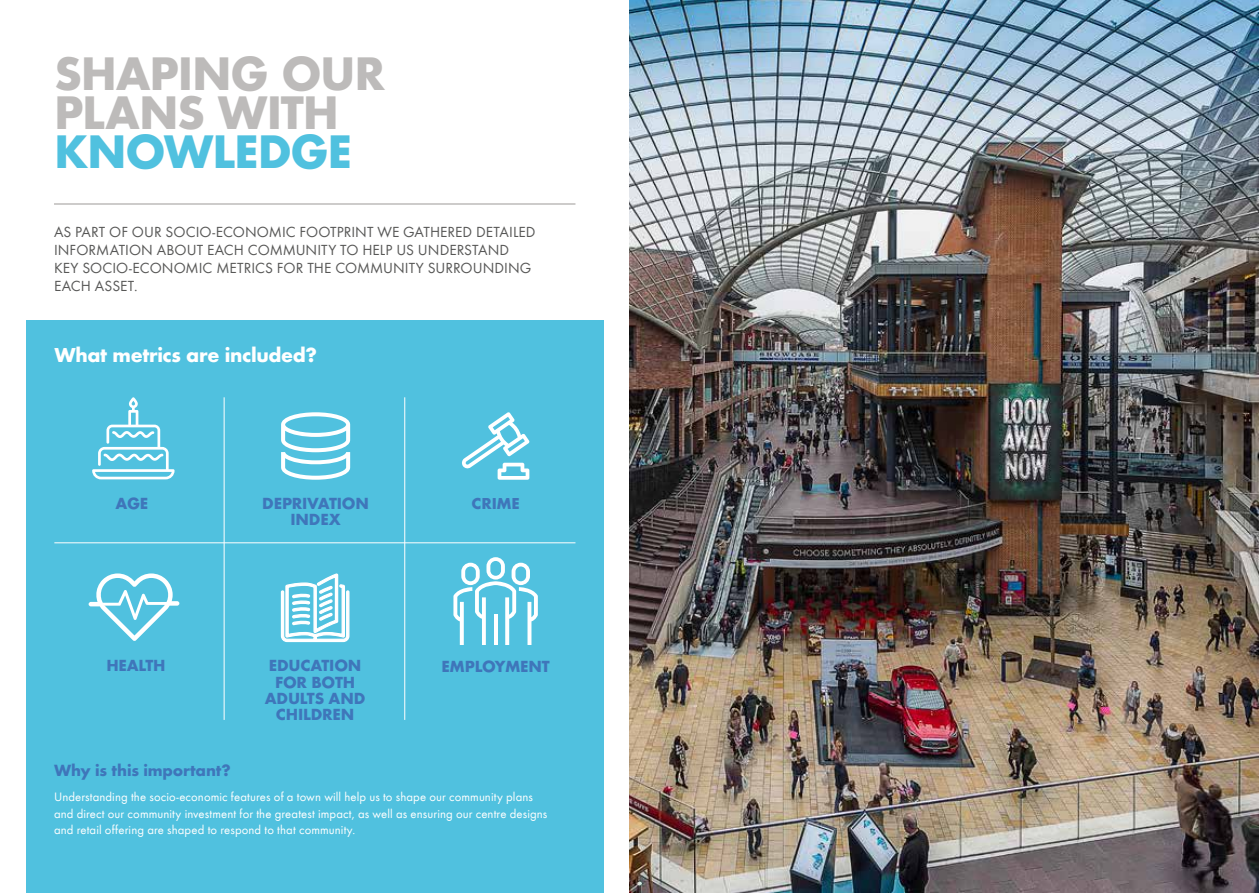
<style>
.page{position:relative;width:1259px;height:893px;background:#fff}
.page>*{position:absolute;margin:0;border:0;box-sizing:border-box;transform-origin:0 0}
.t1{font:700 43.5px/38.7px "Futura ND";letter-spacing:-.03em;color:#bdbbba}
.t2{font:700 43.5px "Futura ND";letter-spacing:-.03em;color:#50c1df}
.t3{font:700 18.6px "Futura ND";letter-spacing:-.02em;color:#fff}
.t4{font:700 15px "Futura ND";letter-spacing:-.01em;color:#3f76ba}
.t5{font:700 14.85px/16.2px "Futura ND";letter-spacing:-.015em;color:#3f76ba;text-align:center}
.t6{font:700 14.7px "Futura ND";letter-spacing:-.015em;color:#3f76ba}
.t7{font:13.5px/18px "Futura ND Book";letter-spacing:.005em;color:#575756}
.t8{font:11.25px/16.5px "Futura ND Book";letter-spacing:.01em;color:#fff}
</style>
<div class="page">
<hr style="left:54px;top:203px;width:521px;height:2px;background:#bdbbba">
<img style="left:629px;top:0;width:630px;height:893px">
<div style="left:26px;top:321px;width:578px;height:572px;background:#50c1df"></div>
<hr style="left:54px;top:542px;width:521px;height:1px;background:#fff">
<hr style="left:224px;top:397px;width:1px;height:323px;background:#fff">
<svg style="left:281px;top:412px;width:69px;height:68px"></svg>
<hr style="left:89px;top:602px;width:12px;height:4px;background:#fff;border-radius:2px">
<svg style="left:94px;top:573px;width:79px;height:68px"></svg>
<div style="left:168px;top:601px;width:11px;height:5px;background:#fff;border-radius:2px"></div>
<svg style="left:280px;top:573px;width:70px;height:70px"></svg>
<svg style="left:462px;top:412px;width:67px;height:68px"></svg>
<svg style="left:92px;top:397px;width:83px;height:82px"></svg>
<svg style="left:453px;top:557px;width:85px;height:88px"></svg>
<hr style="left:404px;top:397px;width:1px;height:323px;background:#fff">
<h1 class="t1" style="left:54px;top:54px;width:333px">SHAPING OUR<br>PLANS WITH</h1>
<h1 class="t2" style="left:54px;top:122px;width:299px">KNOWLEDGE</h1>
<p class="t7" style="left:54px;top:223px;width:483px">AS PART OF OUR SOCIO-ECONOMIC FOOTPRINT WE GATHERED DETAILED INFORMATION ABOUT EACH COMMUNITY TO HELP US UNDERSTAND KEY SOCIO-ECONOMIC METRICS FOR THE COMMUNITY SURROUNDING EACH ASSET.</p>
<h2 class="t3" style="left:54px;top:342px;width:264px">What metrics are included?</h2>
<h3 class="t5" style="left:116px;top:495px;width:34px">AGE</h3>
<h3 class="t6" style="left:471px;top:493px;width:50px">CRIME</h3>
<h3 class="t5" style="left:262px;top:495px;width:108px">DEPRIVATION<br>INDEX</h3>
<h3 class="t5" style="left:106px;top:657px;width:61px">HEALTH</h3>
<h3 class="t5" style="left:265px;top:657px;width:102px">EDUCATION<br>FOR BOTH<br>ADULTS AND<br>CHILDREN</h3>
<h3 class="t5" style="left:441px;top:659px;width:110px">EMPLOYMENT</h3>
<h3 class="t4" style="left:54px;top:761px;width:178px">Why is this important?</h3>
<p class="t8" style="left:54px;top:789px;width:495px">Understanding the socio-economic features of a town will help us to shape our community plans and direct our community investment for the greatest impact, as well as ensuring our centre designs and retail offering are shaped to respond to that community.</p>
</div>
